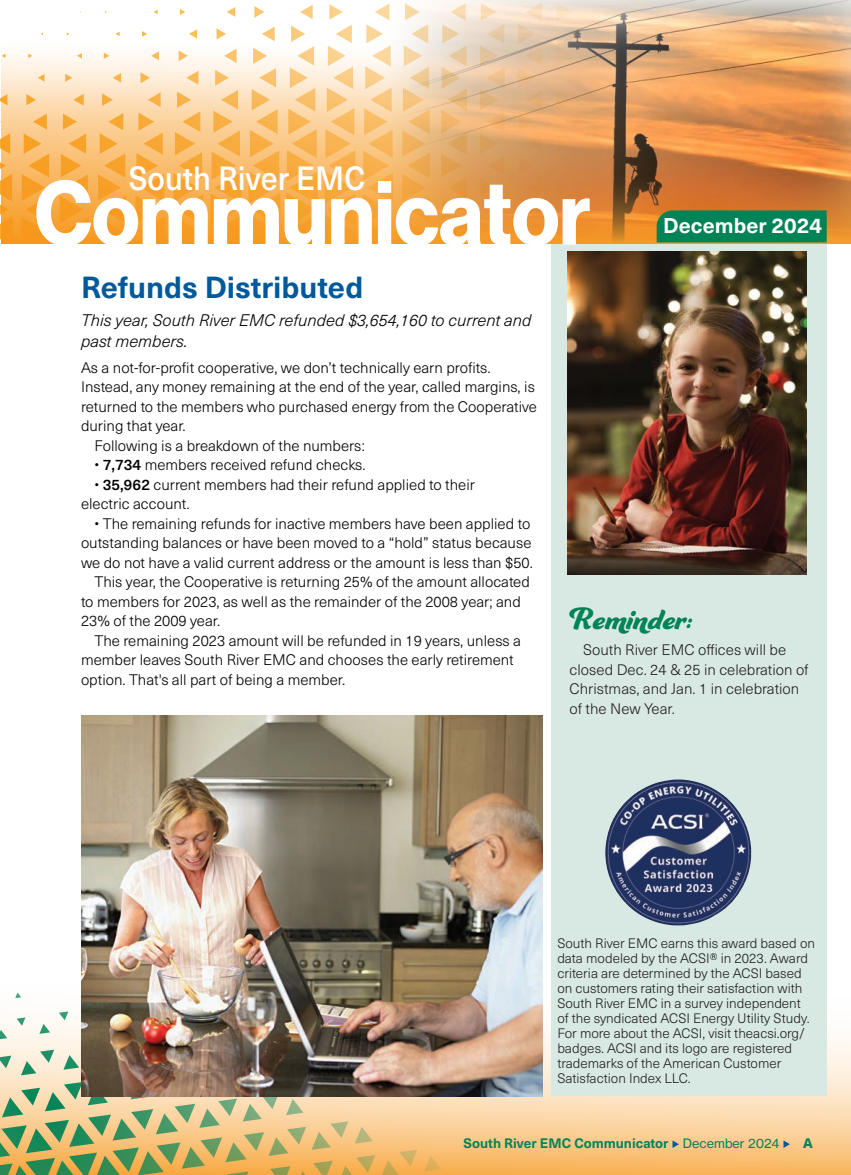
<style>
.page{position:relative;width:851px;height:1175px;background:#fff}
.page>*{position:absolute;margin:0;border:0;box-sizing:border-box;transform-origin:0 0}
.t1{font:88.95px "N Haas Grotesk DS Pro 75 Bd";color:#fff;scale:.92 1}
.t2{font:500 33px "Neue Haas Unica W1 G";color:#fff;scale:.92 1}
.Fancy_subhead-23{font:33px "Ganache";color:#008457}
.Headline-23{font:700 30px "Neue Haas Unica W1 G";color:#00599b}
.Intro-23{font:700 21px "Neue Haas Unica W1 G";color:#fff}
.Intro-23-2{font:italic 300 16.5px/21px "Neue Haas Unica W1 G";color:#000}
.Text-indent-23{font:300 15px/19.5px "Neue Haas Unica W1 G";color:#000}
.Text-noindent-23{font:300 15px/19.5px "Neue Haas Unica W1 G";color:#000}
.Text-indent-23-2{font:300 15px/19.5px "Neue Haas Unica W1 G";color:#231f20}
.t3{font:300 13.5px/15px "Neue Haas Unica W1 G";color:#231f20}
.t4{font:700 13.5px "Neue Haas Unica W1 G";color:#008457}
.t5{font:800 13.5px "Neue Haas Unica W1 G";color:#008457}
.s1{font-weight:500}
.s2{font-family:"N Haas Grotesk TX Pro 55 Rg";font-weight:400;font-size:12.75px}
</style>
<div class="page">
<svg style="left:417px;top:983px;width:433px;height:191px;background:#f9d09c"></svg>
<svg style="left:424px;top:1144px;width:35px;height:27px"></svg>
<svg style="left:0;top:1011px;width:417px;height:163px;background:#d2c28b"></svg>
<svg style="left:15px;top:992px;width:6px;height:6px"></svg>
<svg style="left:672px;top:1140px;width:7px;height:7px"></svg>
<svg style="left:783px;top:1140px;width:6px;height:7px"></svg>
<div style="left:551px;top:220px;width:275px;height:875px;background:#d7e9e2"></div>
<svg style="left:366px;top:10px;width:12px;height:30px"></svg>
<svg style="left:329px;top:4px;width:23px;height:36px"></svg>
<svg style="left:300px;top:5px;width:13px;height:14px"></svg>
<svg style="left:291px;top:26px;width:14px;height:14px"></svg>
<svg style="left:262px;top:27px;width:13px;height:13px"></svg>
<svg style="left:254px;top:6px;width:10px;height:12px"></svg>
<svg style="left:227px;top:7px;width:8px;height:10px"></svg>
<svg style="left:216px;top:28px;width:10px;height:11px"></svg>
<svg style="left:189px;top:29px;width:8px;height:9px"></svg>
<svg style="left:180px;top:9px;width:5px;height:6px"></svg>
<svg style="left:154px;top:10px;width:4px;height:4px"></svg>
<svg style="left:142px;top:31px;width:5px;height:6px"></svg>
<svg style="left:116px;top:32px;width:4px;height:4px"></svg>
<svg style="left:0;top:94px;width:2px;height:11px"></svg>
<svg style="left:0;top:114px;width:2px;height:129px"></svg>
<svg style="left:2px;top:40px;width:376px;height:203px;background:#fac47d"></svg>
<img style="left:378px;top:0;width:472px;height:243px">
<div style="left:656px;top:210px;width:170px;height:32px;background:#008457"></div>
<img style="left:605px;top:779px;width:146px;height:146px">
<img style="left:568px;top:251px;width:238px;height:323px">
<img style="left:81px;top:716px;width:461px;height:380px">
<h2 class="t2" style="left:129px;top:154px;width:259px">South River EMC</h2>
<h1 class="t1" style="left:35px;top:161px;width:606px">Communicator</h1>
<p class="Intro-23" style="left:663px;top:209px;width:160px">December 2024</p>
<p class="Headline-23" style="left:81px;top:264px;width:284px">Refunds Distributed</p>
<p class="Intro-23-2" style="left:81px;top:308px;width:452px">This year, South River EMC refunded $3,654,160 to current and past members.</p>
<p class="Text-noindent-23" style="left:81px;top:357px;width:457px">As a not-for-profit cooperative, we don’t technically earn profits.<br>Instead, any money remaining at the end of the year, called margins, is returned to the members who purchased energy from the Cooperative during that year.</p>
<p class="Text-indent-23" style="left:94px;top:435px;width:272px">Following is a breakdown of the numbers:</p>
<p class="Text-indent-23" style="left:94px;top:454px;width:272px">• <span class="s1">7,734</span> members received refund checks.</p>
<p class="Text-indent-23" style="left:81px;top:474px;width:395px;text-indent:14px">• <span class="s1">35,962</span> current members had their refund applied to their electric account.</p>
<p class="Text-indent-23" style="left:81px;top:513px;width:453px;text-indent:14px">• The remaining refunds for inactive members have been applied to outstanding balances or have been moved to a “hold” status because we do not have a valid current address or the amount is less than $50.</p>
<p class="Text-indent-23" style="left:81px;top:571px;width:450px;text-indent:14px">This year, the Cooperative is returning 25% of the amount allocated to members for 2023, as well as the remainder of the 2008 year; and<br>23% of the 2009 year.</p>
<p class="Text-indent-23" style="left:81px;top:630px;width:441px;text-indent:14px">The remaining 2023 amount will be refunded in 19 years, unless a member leaves South River EMC and chooses the early retirement option. That's all part of being a member.</p>
<p class="Fancy_subhead-23" style="left:569px;top:598px;width:124px">Reminder:</p>
<p class="Text-indent-23-2" style="left:569px;top:639px;width:240px;text-indent:14px">South River EMC offices will be closed Dec. 24 &amp; 25 in celebration of<br>Christmas, and Jan. 1 in celebration of the New Year.</p>
<p class="t3" style="left:557px;top:934px;width:259px">South River EMC earns this award based on data modeled by the ACSI® in 2023. Award criteria are determined by the ACSI based on customers rating their satisfaction with South River EMC in a survey independent of the syndicated ACSI Energy Utility Study.<br>For more about the ACSI, visit theacsi.org/ badges. ACSI and its logo are registered trademarks of the American Customer Satisfaction Index LLC.</p>
<p class="t4" style="left:463px;top:1132px;width:317px">South River EMC Communicator <span class="s2">December 2024</span></p>
<p class="t5" style="left:803px;top:1132px;width:11px">A</p>
</div>
